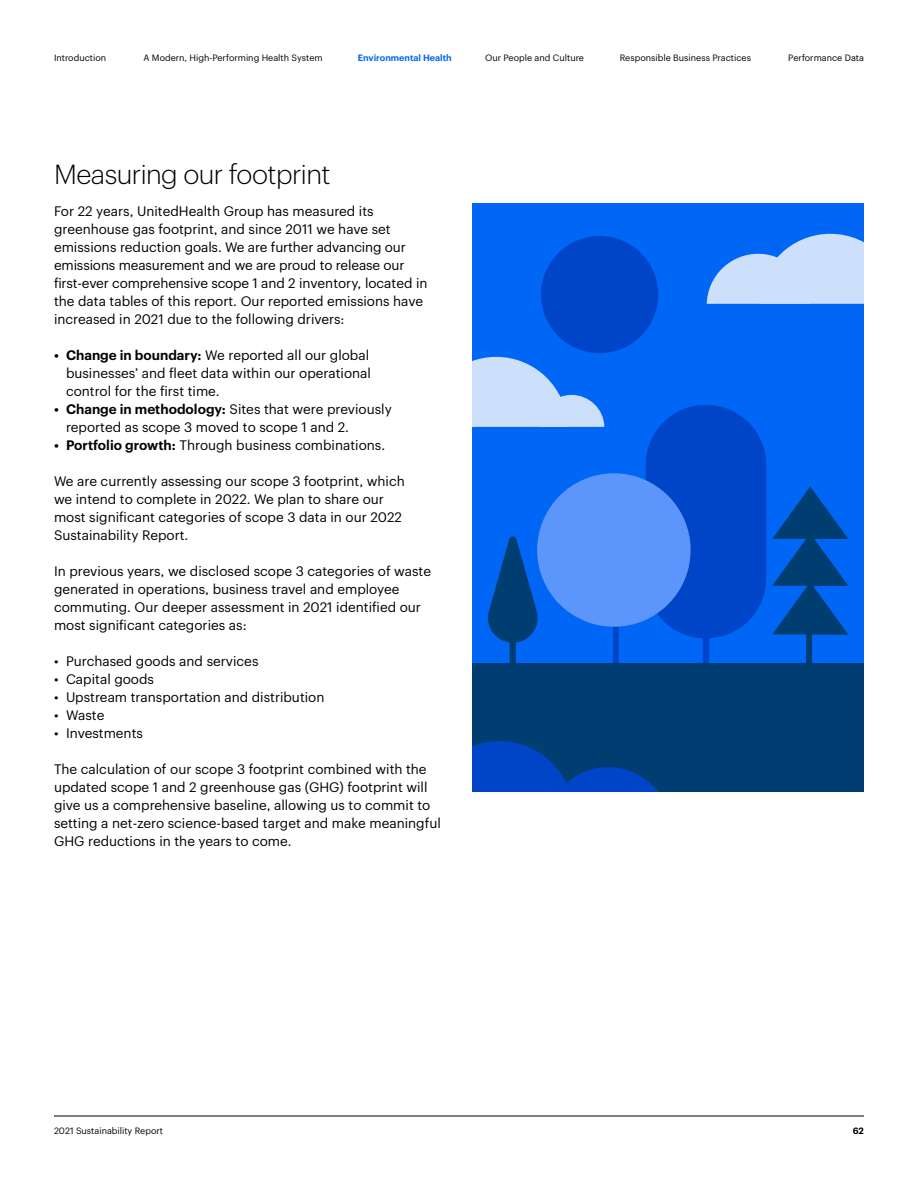
<style>
.page{position:relative;width:918px;height:1188px;background:#fff}
.page>*{position:absolute;margin:0;border:0;box-sizing:border-box;transform-origin:0 0}
.t1{font:300 27px "Graphik UHG";letter-spacing:-.02em;color:#000}
.t2{font:13.5px/18px "Graphik UHG";color:#000}
.t3{font:9px "Graphik UHG";color:#000}
.t4{font:600 9px "Graphik UHG";color:#0066f5}
.t5{font:600 9px "Graphik UHG";color:#000}
.s1{font-weight:600}
</style>
<div class="page">
<hr style="left:54px;top:1116px;width:810px;height:1px;background:#000">
<div style="left:472px;top:203px;width:392px;height:589px;background:#0066f5"></div>
<div style="left:703px;top:521px;width:6px;height:156px;background:#0045c7"></div>
<div style="left:646px;top:405px;width:120px;height:233px;background:#0045c7;border-radius:60px"></div>
<svg style="left:646px;top:405px;width:53px;height:233px"></svg>
<div style="left:613px;top:495px;width:6px;height:186px;background:#0045c7"></div>
<div style="left:537px;top:473px;width:154px;height:154px;background:#5c96fa;border-radius:50%"></div>
<svg style="left:484px;top:536px;width:57px;height:128px"></svg>
<svg style="left:772px;top:487px;width:76px;height:147px"></svg>
<div style="left:806px;top:624px;width:6px;height:54px;background:#003d70"></div>
<div style="left:472px;top:664px;width:392px;height:128px;background:#003d70"></div>
<div style="left:541px;top:236px;width:117px;height:117px;background:#0045c7;border-radius:50%"></div>
<svg style="left:472px;top:357px;width:132px;height:70px"></svg>
<svg style="left:707px;top:234px;width:157px;height:70px"></svg>
<svg style="left:472px;top:741px;width:186px;height:51px"></svg>
<p class="t3" style="left:54px;top:51px;width:54px">Introduction</p>
<p class="t3" style="left:144px;top:51px;width:181px">A Modern, High-Performing Health System</p>
<p class="t3" style="left:485px;top:51px;width:100px">Our People and Culture</p>
<p class="t3" style="left:620px;top:51px;width:133px">Responsible Business Practices</p>
<p class="t3" style="left:788px;top:51px;width:77px">Performance Data</p>
<p class="t4" style="left:358px;top:51px;width:95px">Environmental Health</p>
<h1 class="t1" style="left:54px;top:154px;width:278px">Measuring our footprint</h1>
<p class="t2" style="left:54px;top:201px;width:375px">For 22 years, UnitedHealth Group has measured its greenhouse gas footprint, and since 2011 we have set emissions reduction goals. We are further advancing our emissions measurement and we are proud to release our first-ever comprehensive scope 1 and 2 inventory, located in the data tables of this report. Our reported emissions have increased in 2021 due to the following drivers:</p>
<p class="t2" style="left:66px;top:345px;width:307px;text-indent:-12px"><span class="s1">• Change in boundary:</span> We reported all our global businesses’ and fleet data within our operational control for the first time.</p>
<p class="t2" style="left:66px;top:399px;width:327px;text-indent:-12px"><span class="s1">• Change in methodology:</span> Sites that were previously reported as scope 3 moved to scope 1 and 2.</p>
<p class="t2" style="left:54px;top:435px;width:333px"><span class="s1">• Portfolio growth:</span> Through business combinations.</p>
<p class="t2" style="left:54px;top:471px;width:352px">We are currently assessing our scope 3 footprint, which we intend to complete in 2022. We plan to share our most significant categories of scope 3 data in our 2022<br>Sustainability Report.</p>
<p class="t2" style="left:54px;top:561px;width:379px">In previous years, we disclosed scope 3 categories of waste generated in operations, business travel and employee commuting. Our deeper assessment in 2021 identified our most significant categories as:</p>
<p class="t2" style="left:54px;top:651px;width:206px">• Purchased goods and services</p>
<p class="t2" style="left:54px;top:669px;width:102px">• Capital goods</p>
<p class="t2" style="left:54px;top:687px;width:272px">• Upstream transportation and distribution</p>
<p class="t2" style="left:54px;top:705px;width:52px">• Waste</p>
<p class="t2" style="left:54px;top:723px;width:90px">• Investments</p>
<p class="t2" style="left:54px;top:759px;width:388px">The calculation of our scope 3 footprint combined with the updated scope 1 and 2 greenhouse gas (GHG) footprint will give us a comprehensive baseline, allowing us to commit to setting a net-zero science-based target and make meaningful GHG reductions in the years to come.</p>
<p class="t3" style="left:54px;top:1124px;width:111px">2021 Sustainability Report</p>
<p class="t5" style="left:853px;top:1124px;width:13px">62</p>
</div>
